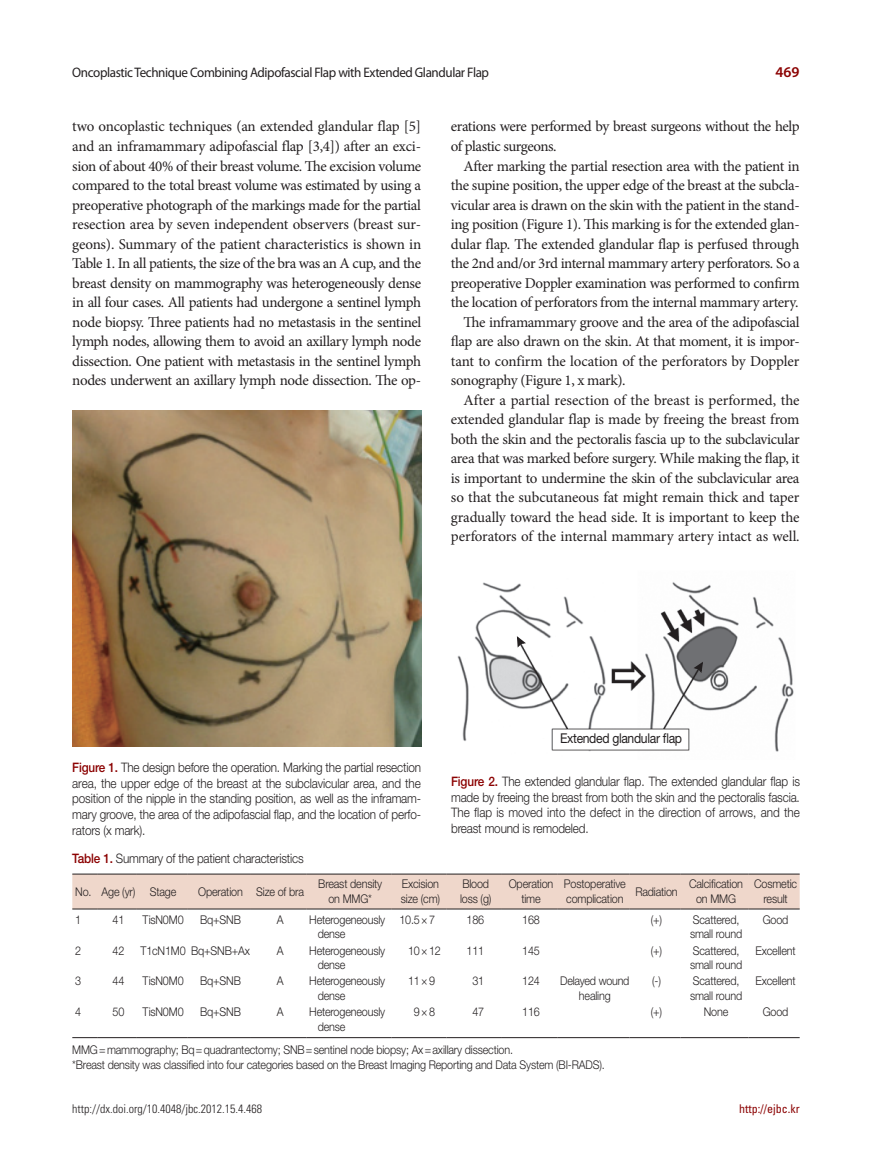
<style>
.page{position:relative;width:872px;height:1170px;background:#fff}
.page>*{position:absolute;margin:0;border:0;box-sizing:border-box;transform-origin:0 0}
.본문{font:15px/19.5px "Minion Pro";letter-spacing:-.025em;color:#231f20;text-align:justify}
.t1{font:600 15px "Myriad Pro";color:#8b0202}
.하시라{font:13.8px "Myriad Pro";letter-spacing:-.03em;color:#231f20;scale:.95 1}
.그림_지문_8pt{font:13.5px "Helvetica Neue LT Std";letter-spacing:-.025em;color:#231f20;scale:.9 1}
.표_제목__그림_설명{font:300 13.05px/15.6px "Helvetica Neue LT Std";letter-spacing:-.015em;color:#231f20;text-align:justify;scale:.9 1}
.표_본문{font:300 12px/14.4px "Helvetica Neue LT Std";letter-spacing:-.015em;color:#231f20;scale:.9 1}
.t2{font:300 condensed 12px "Univers LT Std";color:#231f20}
.t3{font:condensed 12px "Univers LT Std";color:#8b0202}
.s1{font-weight:500;color:#8b0202}
</style>
<div class="page">
<svg style="left:72px;top:1037px;width:26px;height:1px"></svg>
<hr style="left:98px;top:1037px;width:38px;height:1px;background:#231f20">
<hr style="left:136px;top:1037px;width:51px;height:1px;background:#231f20">
<hr style="left:187px;top:1037px;width:64px;height:1px;background:#231f20">
<hr style="left:251px;top:1037px;width:55px;height:1px;background:#231f20">
<hr style="left:306px;top:1037px;width:85px;height:1px;background:#231f20">
<hr style="left:391px;top:1037px;width:55px;height:1px;background:#231f20">
<hr style="left:446px;top:1037px;width:56px;height:1px;background:#231f20">
<hr style="left:502px;top:1037px;width:55px;height:1px;background:#231f20">
<hr style="left:557px;top:1037px;width:72px;height:1px;background:#231f20">
<hr style="left:629px;top:1037px;width:51px;height:1px;background:#231f20">
<hr style="left:680px;top:1037px;width:68px;height:1px;background:#231f20">
<hr style="left:748px;top:1037px;width:51px;height:1px;background:#231f20">
<div style="left:72px;top:873px;width:727px;height:36px;background:#efd7cb"></div>
<hr style="left:98px;top:908px;width:38px;height:1px;background:#231f20">
<hr style="left:136px;top:908px;width:51px;height:1px;background:#231f20">
<hr style="left:187px;top:908px;width:64px;height:1px;background:#231f20">
<hr style="left:251px;top:908px;width:55px;height:1px;background:#231f20">
<hr style="left:306px;top:908px;width:85px;height:1px;background:#231f20">
<hr style="left:391px;top:908px;width:55px;height:1px;background:#231f20">
<hr style="left:446px;top:908px;width:56px;height:1px;background:#231f20">
<hr style="left:502px;top:908px;width:55px;height:1px;background:#231f20">
<hr style="left:557px;top:908px;width:72px;height:1px;background:#231f20">
<hr style="left:629px;top:908px;width:51px;height:1px;background:#231f20">
<hr style="left:680px;top:908px;width:68px;height:1px;background:#231f20">
<hr style="left:748px;top:908px;width:51px;height:1px;background:#231f20">
<img style="left:72px;top:410px;width:349px;height:336px">
<img style="left:457px;top:582px;width:337px;height:170px">
<svg style="left:691px;top:661px;width:13px;height:13px"></svg>
<svg style="left:515px;top:635px;width:13px;height:14px"></svg>
<p class="하시라" style="left:72px;top:64px;width:440px">Oncoplastic Technique Combining Adipofascial Flap with Extended Glandular Flap</p>
<p class="t1" style="left:775px;top:63px;width:26px">469</p>
<p class="본문" style="left:72px;top:117px;width:350px">two oncoplastic techniques (an extended glandular flap [5] and an inframammary adipofascial flap [3,4]) after an exci&shy;sion of about 40% of their breast volume. The excision volume compared to the total breast volume was estimated by using a preoperative photograph of the markings made for the partial resection area by seven independent observers (breast sur&shy;geons). Summary of the patient characteristics is shown in Table 1. In all patients, the size of the bra was an A cup, and the breast density on mammography was heterogeneously dense in all four cases. All patients had undergone a sentinel lymph node biopsy. Three patients had no metastasis in the sentinel lymph nodes, allowing them to avoid an axillary lymph node dissection. One patient with metastasis in the sentinel lymph nodes underwent an axillary lymph node dissection. The op-</p>
<p class="본문" style="left:451px;top:117px;width:350px">erations were performed by breast surgeons without the help of plastic surgeons.</p>
<p class="본문" style="left:451px;top:156px;width:350px;text-indent:13px">After marking the partial resection area with the patient in the supine position, the upper edge of the breast at the subcla&shy;vicular area is drawn on the skin with the patient in the stand&shy;ing position (Figure 1). This marking is for the extended glan&shy;dular flap. The extended glandular flap is perfused through the 2nd and/or 3rd internal mammary artery perforators. So a preoperative Doppler examination was performed to confirm the location of perforators from the internal mammary artery.</p>
<p class="본문" style="left:451px;top:312px;width:350px;text-indent:13px">The inframammary groove and the area of the adipofascial flap are also drawn on the skin. At that moment, it is impor&shy;tant to confirm the location of the perforators by Doppler sonography (Figure 1, x mark).</p>
<p class="본문" style="left:451px;top:390px;width:350px;text-indent:13px">After a partial resection of the breast is performed, the extended glandular flap is made by freeing the breast from both the skin and the pectoralis fascia up to the subclavicular area that was marked before surgery. While making the flap, it is important to undermine the skin of the subclavicular area so that the subcutaneous fat might remain thick and taper gradually toward the head side. It is important to keep the perforators of the internal mammary artery intact as well.</p>
<p class="표_제목__그림_설명" style="left:72px;top:759px;width:389px"><span class="s1">Figure 1.</span> The design before the operation. Marking the partial resection area, the upper edge of the breast at the subclavicular area, and the position of the nipple in the standing position, as well as the inframam&shy;mary groove, the area of the adipofascial flap, and the location of perfo&shy;rators (x mark).</p>
<p class="그림_지문_8pt" style="left:560px;top:730px;width:137px">Extended glandular flap</p>
<p class="표_제목__그림_설명" style="left:451px;top:773px;width:389px"><span class="s1">Figure 2.</span> The extended glandular flap. The extended glandular flap is made by freeing the breast from both the skin and the pectoralis fascia.<br>The flap is moved into the defect in the direction of arrows, and the breast mound is remodeled.</p>
<p class="표_제목__그림_설명" style="left:72px;top:850px;width:259px"><span class="s1">Table 1.</span> Summary of the patient characteristics</p>
<p class="표_본문" style="left:75px;top:883px;width:20px">No.</p>
<p class="표_본문" style="left:101px;top:883px;width:39px">Age (yr)</p>
<p class="표_본문" style="left:150px;top:883px;width:31px">Stage</p>
<p class="표_본문" style="left:198px;top:883px;width:51px">Operation</p>
<p class="표_본문" style="left:256px;top:883px;width:55px">Size of bra</p>
<p class="표_본문" style="left:318px;top:876px;width:73px">Breast density</p>
<p class="표_본문" style="left:328px;top:890px;width:50px">on MMG*</p>
<p class="표_본문" style="left:401px;top:876px;width:45px">Excision size (cm)</p>
<p class="표_본문" style="left:462px;top:876px;width:31px">Blood</p>
<p class="표_본문" style="left:460px;top:890px;width:36px">loss (g)</p>
<p class="표_본문" style="left:509px;top:876px;width:51px;text-align:center">Operation time</p>
<p class="표_본문" style="left:564px;top:876px;width:70px">Postoperative complication</p>
<p class="표_본문" style="left:635px;top:883px;width:49px">Radiation</p>
<p class="표_본문" style="left:689px;top:876px;width:62px;text-align:center">Calcification on MMG</p>
<p class="표_본문" style="left:754px;top:876px;width:49px;text-align:center">Cosmetic result</p>
<p class="표_본문" style="left:75px;top:912px;width:8px">1</p>
<p class="표_본문" style="left:112px;top:912px;width:15px">41</p>
<p class="표_본문" style="left:143px;top:912px;width:47px">TisN0M0</p>
<p class="표_본문" style="left:200px;top:912px;width:47px">Bq+SNB</p>
<p class="표_본문" style="left:277px;top:912px;width:9px">A</p>
<p class="표_본문" style="left:309px;top:912px;width:86px">Heterogeneously</p>
<p class="표_본문" style="left:318px;top:926px;width:32px">dense</p>
<p class="표_본문" style="left:399px;top:912px;width:41px">10.5×7</p>
<p class="표_본문" style="left:466px;top:912px;width:21px">186</p>
<p class="표_본문" style="left:522px;top:912px;width:21px">168</p>
<p class="표_본문" style="left:651px;top:912px;width:14px">(+)</p>
<p class="표_본문" style="left:690px;top:912px;width:59px">Scattered, small round</p>
<p class="표_본문" style="left:762px;top:912px;width:30px">Good</p>
<p class="표_본문" style="left:75px;top:942px;width:8px">2</p>
<p class="표_본문" style="left:112px;top:942px;width:15px">42</p>
<p class="표_본문" style="left:140px;top:942px;width:52px">T1cN1M0</p>
<p class="표_본문" style="left:191px;top:942px;width:67px">Bq+SNB+Ax</p>
<p class="표_본문" style="left:277px;top:942px;width:9px">A</p>
<p class="표_본문" style="left:309px;top:942px;width:86px">Heterogeneously</p>
<p class="표_본문" style="left:318px;top:957px;width:32px">dense</p>
<p class="표_본문" style="left:408px;top:942px;width:38px">10×12</p>
<p class="표_본문" style="left:466px;top:942px;width:21px">111</p>
<p class="표_본문" style="left:522px;top:942px;width:21px">145</p>
<p class="표_본문" style="left:651px;top:942px;width:14px">(+)</p>
<p class="표_본문" style="left:690px;top:942px;width:59px">Scattered, small round</p>
<p class="표_본문" style="left:755px;top:942px;width:46px">Excellent</p>
<p class="표_본문" style="left:75px;top:973px;width:8px">3</p>
<p class="표_본문" style="left:112px;top:973px;width:15px">44</p>
<p class="표_본문" style="left:143px;top:973px;width:47px">TisN0M0</p>
<p class="표_본문" style="left:200px;top:973px;width:47px">Bq+SNB</p>
<p class="표_본문" style="left:277px;top:973px;width:9px">A</p>
<p class="표_본문" style="left:309px;top:973px;width:86px">Heterogeneously</p>
<p class="표_본문" style="left:318px;top:988px;width:32px">dense</p>
<p class="표_본문" style="left:408px;top:973px;width:31px">11×9</p>
<p class="표_본문" style="left:472px;top:973px;width:15px">31</p>
<p class="표_본문" style="left:522px;top:973px;width:21px">124</p>
<p class="표_본문" style="left:560px;top:973px;width:78px;text-align:center">Delayed wound healing</p>
<p class="표_본문" style="left:652px;top:973px;width:11px">(-)</p>
<p class="표_본문" style="left:690px;top:973px;width:59px">Scattered, small round</p>
<p class="표_본문" style="left:755px;top:973px;width:46px">Excellent</p>
<p class="표_본문" style="left:414px;top:1004px;width:25px">9×8</p>
<p class="표_본문" style="left:472px;top:1004px;width:15px">47</p>
<p class="표_본문" style="left:522px;top:1004px;width:21px">116</p>
<p class="표_본문" style="left:651px;top:1004px;width:14px">(+)</p>
<p class="표_본문" style="left:704px;top:1004px;width:29px">None</p>
<p class="표_본문" style="left:762px;top:1004px;width:30px">Good</p>
<p class="표_본문" style="left:72px;top:1042px;width:491px">MMG=mammography; Bq=quadrantectomy; SNB=sentinel node biopsy; Ax=axillary dissection.</p>
<p class="표_본문" style="left:72px;top:1056px;width:593px">*Breast density was classified into four categories based on the Breast Imaging Reporting and Data System (BI-RADS).</p>
<p class="표_본문" style="left:75px;top:1004px;width:8px">4</p>
<p class="표_본문" style="left:112px;top:1004px;width:15px">50</p>
<p class="표_본문" style="left:143px;top:1004px;width:47px">TisN0M0</p>
<p class="표_본문" style="left:200px;top:1004px;width:47px">Bq+SNB</p>
<p class="표_본문" style="left:277px;top:1004px;width:9px">A</p>
<p class="표_본문" style="left:309px;top:1004px;width:86px">Heterogeneously</p>
<p class="표_본문" style="left:318px;top:1018px;width:32px">dense</p>
<p class="t2" style="left:72px;top:1101px;width:191px">http://dx.doi.org/10.4048/jbc.2012.15.4.468</p>
<p class="t3" style="left:739px;top:1100px;width:62px">http://ejbc.kr</p>
</div>
